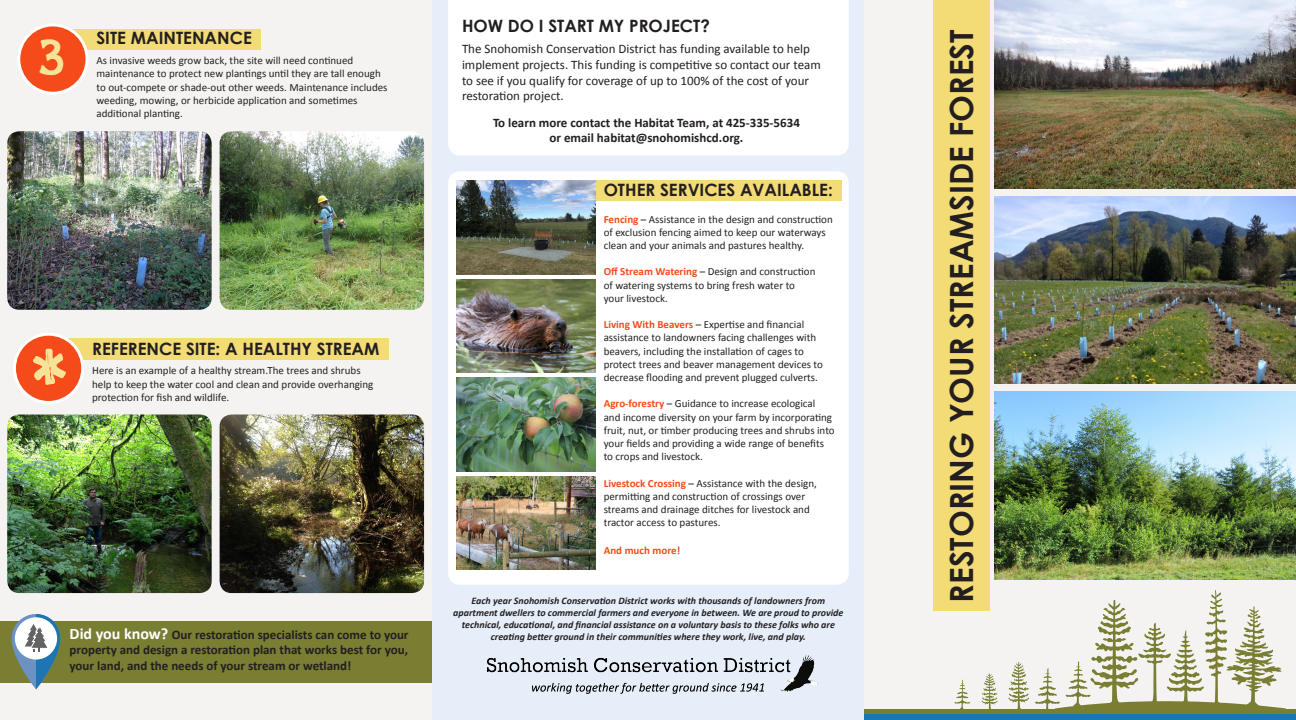
<style>
.page{position:relative;width:1296px;height:720px;background:#fff}
.page>*{position:absolute;margin:0;border:0;box-sizing:border-box;transform-origin:0 0}
.t1{font:50px "Mightype Bold Serif";color:#f5e497}
.t2{font:700 32px "Century Gothic";color:#231f20}
.t3{font:700 17px "Century Gothic";color:#231f20}
.t4{font:700 13px/15.6px "Calibri";color:#231f20}
.t5{font:13px/15.6px "Calibri";color:#231f20}
.t6{font:11px/13.2px "Calibri";color:#231f20}
.t7{font:700 11px "Calibri";color:#f54b1a}
.t8{font:italic 700 10px/12px "Calibri";color:#231f20;text-align:center}
.s1{font-weight:700;color:#f54b1a}
.s2{font-size:16px;color:#fff}
</style>
<div class="page">
<div style="left:0;top:0;width:432px;height:720px;background:#f5f3f1"></div>
<div style="left:432px;top:0;width:432px;height:720px;background:#e6eefa"></div>
<img style="left:7px;top:131px;width:205px;height:179px">
<img style="left:220px;top:131px;width:204px;height:179px">
<div style="left:45px;top:29px;width:216px;height:21px;background:#f3db75"></div>
<div style="left:19px;top:25px;width:68px;height:68px;background:#f54b1a;border-radius:50%"></div>
<div style="left:17px;top:23px;width:72px;height:72px;border:3px solid #fff;border-radius:50%"></div>
<img style="left:220px;top:415px;width:204px;height:178px">
<img style="left:7px;top:415px;width:205px;height:178px">
<div style="left:36px;top:339px;width:353px;height:21px;background:#f3db75"></div>
<div style="left:14px;top:334px;width:69px;height:68px;background:#f54b1a;border-radius:50%"></div>
<div style="left:13px;top:333px;width:71px;height:71px;border:3px solid #fff;border-radius:50%"></div>
<svg style="left:33px;top:349px;width:33px;height:36px"></svg>
<div style="left:864px;top:0;width:432px;height:720px;background:#f5f3f1"></div>
<img style="left:487px;top:655px;width:331px;height:37px">
<svg style="left:532px;top:683px;width:232px;height:11px"></svg>
<div style="left:0;top:621px;width:431px;height:61px;background:#797e32"></div>
<div style="left:933px;top:0;width:57px;height:611px;background:#f3db75"></div>
<svg style="left:10px;top:614px;width:52px;height:75px"></svg>
<img style="left:994px;top:1px;width:302px;height:187px">
<img style="left:994px;top:196px;width:302px;height:188px">
<svg style="left:864px;top:709px;width:432px;height:6px"></svg>
<svg style="left:1008px;top:590px;width:278px;height:125px"></svg>
<div style="left:448px;top:0;width:401px;height:156px;background:#fff"></div>
<svg style="left:982px;top:673px;width:16px;height:38px"></svg>
<svg style="left:954px;top:680px;width:17px;height:30px"></svg>
<div style="left:864px;top:715px;width:432px;height:5px;background:#1d75b2"></div>
<img style="left:994px;top:392px;width:302px;height:187px">
<div style="left:448px;top:171px;width:401px;height:414px;background:#fff;border-radius:12px"></div>
<div style="left:542px;top:181px;width:300px;height:20px;background:#f3db75"></div>
<img style="left:456px;top:181px;width:139px;height:93px">
<img style="left:456px;top:476px;width:139px;height:94px">
<img style="left:456px;top:378px;width:139px;height:93px">
<img style="left:456px;top:279px;width:139px;height:94px">
<p class="t1" style="left:37px;top:28px;width:30px">3</p>
<p class="t3" style="left:96px;top:27px;width:157px">SITE MAINTENANCE</p>
<p class="t6" style="left:96px;top:54px;width:293px">As invasive weeds grow back, the site will need continued maintenance to protect new plantings until they are tall enough to out-compete or shade-out other weeds. Maintenance includes weeding, mowing, or herbicide application and sometimes additional planting.</p>
<p class="t3" style="left:92px;top:338px;width:289px">REFERENCE SITE: A HEALTHY STREAM</p>
<p class="t6" style="left:92px;top:364px;width:283px">Here is an example of a healthy stream.The trees and shrubs help to keep the water cool and clean and provide overhanging protection for fish and wildlife.</p>
<p class="t3" style="left:462px;top:15px;width:249px">HOW DO I START MY PROJECT?</p>
<p class="t5" style="left:462px;top:41px;width:360px">The Snohomish Conservation District has funding available to help implement projects. This funding is competitive so contact our team to see if you qualify for coverage of up to 100% of the cost of your restoration project.</p>
<p class="t4" style="left:493px;top:115px;width:308px;text-align:center">To learn more contact the Habitat Team, at 425-335-5634 or email habitat@snohomishcd.org.</p>
<p class="t3" style="left:604px;top:179px;width:231px">OTHER SERVICES AVAILABLE:</p>
<p class="t6" style="left:604px;top:212px;width:231px"><span class="s1">Fencing</span> – Assistance in the design and construction of exclusion fencing aimed to keep our waterways clean and your animals and pastures healthy.</p>
<p class="t6" style="left:604px;top:265px;width:213px"><span class="s1">Off Stream Watering</span> – Design and construction of watering systems to bring fresh water to your livestock.</p>
<p class="t6" style="left:604px;top:318px;width:221px"><span class="s1">Living With Beavers</span> – Expertise and financial assistance to landowners facing challenges with beavers, including the installation of cages to protect trees and beaver management devices to decrease flooding and prevent plugged culverts.</p>
<p class="t6" style="left:604px;top:397px;width:233px"><span class="s1">Agro-forestry</span> – Guidance to increase ecological and income diversity on your farm by incorporating fruit, nut, or timber producing trees and shrubs into your fields and providing a wide range of benefits to crops and livestock.</p>
<p class="t6" style="left:604px;top:476px;width:215px"><span class="s1">Livestock Crossing</span> – Assistance with the design, permitting and construction of crossings over streams and drainage ditches for livestock and tractor access to pastures.</p>
<p class="t7" style="left:604px;top:543px;width:78px">And much more!</p>
<p class="t8" style="left:453px;top:595px;width:392px">Each year Snohomish Conservation District works with thousands of landowners from apartment dwellers to commercial farmers and everyone in between. We are proud to provide technical, educational, and financial assistance on a voluntary basis to these folks who are</p>
<p class="t4" style="left:70px;top:626px;width:340px"><span class="s2">Did you know?</span> Our restoration specialists can come to your</p>
<p class="t8" style="left:491px;top:631px;width:317px">creating better ground in their communities where they work, live, and play.</p>
<p class="t4" style="left:70px;top:642px;width:340px">property and design a restoration plan that works best for you, your land, and the needs of your stream or wetland!</p>
<p class="t2" style="left:942px;top:603px;width:574px;rotate:-90deg">RESTORING YOUR STREAMSIDE FOREST</p>
</div>
